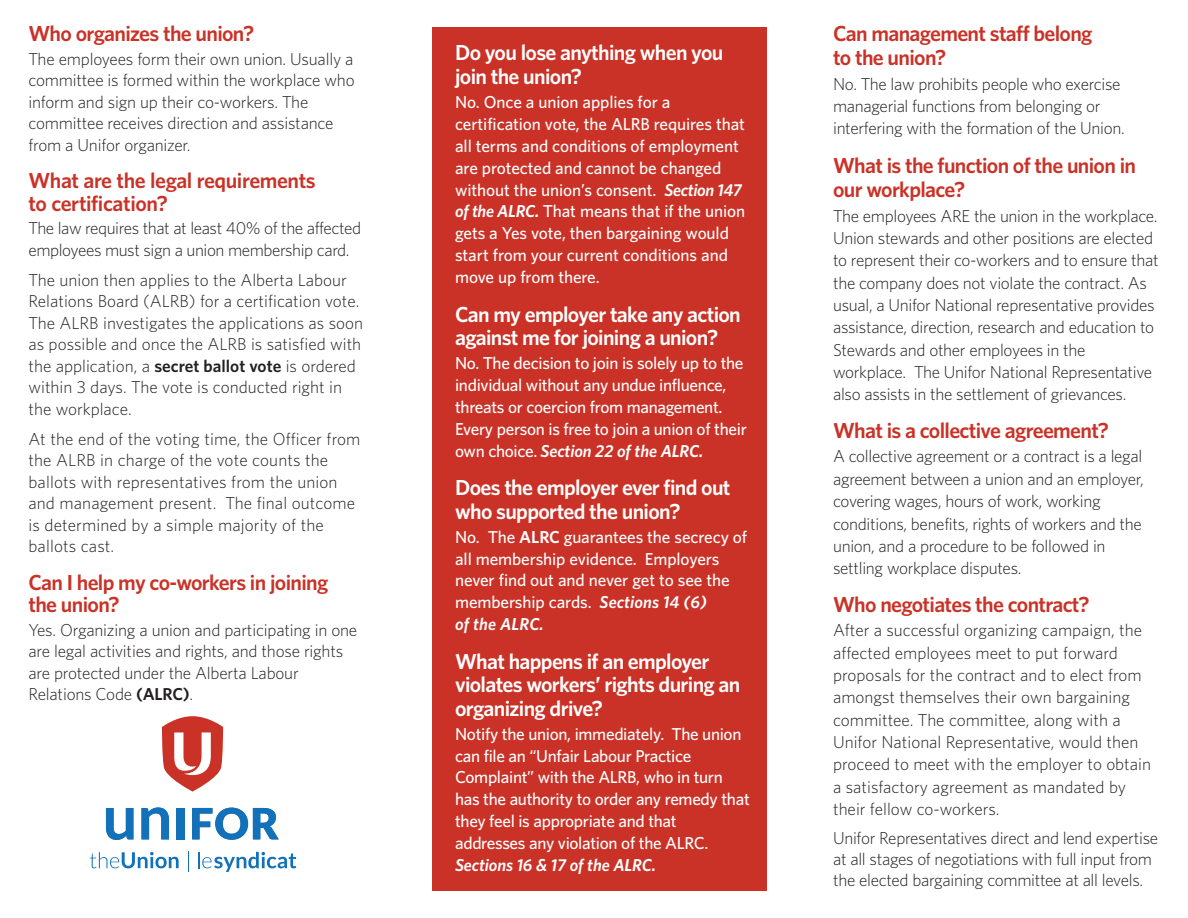
<style>
.page{position:relative;width:1188px;height:918px;background:#fff}
.page>*{position:absolute;margin:0;border:0;box-sizing:border-box;transform-origin:0 0}
.t1{font:600 21.75px/22.5px "Whitney";letter-spacing:-.03em;color:#ca3227}
.t2{font:600 21.75px/23.4px "Whitney";letter-spacing:-.03em;color:#fff}
.t3{font:300 17.25px/22.4px "Whitney";letter-spacing:-.015em;color:#231f20}
.t4{font:500 17.25px/21.9px "Whitney";letter-spacing:-.02em;color:#fff}
.t5{font:300 17.25px/21.5px "Whitney";letter-spacing:.005em;color:#231f20}
.t6{font:italic 600 17.25px "Whitney";letter-spacing:-.005em;color:#fff}
.s1{font-weight:600}
.s2{font-weight:600;font-style:italic}
</style>
<div class="page">
<div style="left:432px;top:27px;width:335px;height:864px;background:#ca3227"></div>
<svg style="left:162px;top:716px;width:61px;height:76px"></svg>
<svg style="left:106px;top:808px;width:28px;height:32px"></svg>
<svg style="left:141px;top:807px;width:28px;height:32px"></svg>
<svg style="left:192px;top:808px;width:87px;height:32px"></svg>
<div style="left:177px;top:808px;width:7px;height:31px;background:#1271b9"></div>
<svg style="left:198px;top:852px;width:98px;height:20px"></svg>
<svg style="left:90px;top:852px;width:89px;height:16px"></svg>
<svg style="left:188px;top:852px;width:1px;height:20px"></svg>
<p class="t1" style="left:28px;top:25px;width:227px">Who organizes the union?</p>
<p class="t3" style="left:28px;top:50px;width:328px;line-height:21.5px">The employees form their own union. Usually a committee is formed within the workplace who inform and sign up their co-workers. The committee receives direction and assistance from a Unifor organizer.</p>
<p class="t1" style="left:28px;top:172px;width:289px">What are the legal requirements to certification?</p>
<p class="t3" style="left:28px;top:219px;width:334px;line-height:21.5px">The law requires that at least 40% of the affected employees must sign a union membership card.</p>
<p class="t3" style="left:28px;top:271px;width:336px;line-height:21.5px">The union then applies to the Alberta Labour Relations Board (ALRB) for a certification vote.<br>The ALRB investigates the applications as soon as possible and once the ALRB is satisfied with the application, a <span class="s1">secret ballot vote</span> is ordered within 3 days. The vote is conducted right in the workplace.</p>
<p class="t5" style="left:28px;top:430px;width:333px">At the end of the voting time, the Officer from the ALRB in charge of the vote counts the ballots with representatives from the union and management present. The final outcome is determined by a simple majority of the ballots cast.</p>
<p class="t1" style="left:28px;top:573px;width:301px">Can I help my co-workers in joining the union?</p>
<p class="t3" style="left:28px;top:621px;width:330px;line-height:21.5px">Yes. Organizing a union and participating in one are legal activities and rights, and those rights are protected under the Alberta Labour Relations Code <span class="s1">(ALRC)</span>.</p>
<p class="t2" style="left:455px;top:43px;width:270px">Do you lose anything when you join the union?</p>
<p class="t4" style="left:455px;top:93px;width:292px">No. Once a union applies for a certification vote, the ALRB requires that all terms and conditions of employment are protected and cannot be changed without the union’s consent. <span class="s2">Section 147 of the ALRC.</span> That means that if the union gets a Yes vote, then bargaining would start from your current conditions and move up from there.</p>
<p class="t2" style="left:455px;top:304px;width:287px">Can my employer take any action against me for joining a union?</p>
<p class="t4" style="left:455px;top:354px;width:293px">No. The decision to join is solely up to the individual without any undue influence, threats or coercion from management.<br>Every person is free to join a union of their own choice. <span class="s2">Section 22 of the ALRC.</span></p>
<p class="t2" style="left:455px;top:478px;width:277px">Does the employer ever find out who supported the union?</p>
<p class="t4" style="left:455px;top:527px;width:294px">No. The <span class="s1">ALRC</span> guarantees the secrecy of all membership evidence. Employers never find out and never get to see the membership cards. <span class="s2">Sections 14 (6)<br>of the ALRC.</span></p>
<p class="t2" style="left:455px;top:652px;width:287px">What happens if an employer violates workers’ rights during an organizing drive?</p>
<p class="t4" style="left:455px;top:724px;width:296px">Notify the union, immediately. The union can file an “Unfair Labour Practice Complaint” with the ALRB, who in turn has the authority to order any remedy that they feel is appropriate and that addresses any violation of the ALRC.</p>
<p class="t6" style="left:455px;top:859px;width:203px">Sections 16 &amp; 17 of the ALRC.</p>
<p class="t1" style="left:833px;top:24px;width:261px;line-height:23.9px">Can management staff belong to the union?</p>
<p class="t3" style="left:833px;top:74px;width:293px">No. The law prohibits people who exercise managerial functions from belonging or interfering with the formation of the Union.</p>
<p class="t1" style="left:833px;top:156px;width:305px;line-height:23.9px">What is the function of the union in our workplace?</p>
<p class="t3" style="left:833px;top:206px;width:327px">The employees ARE the union in the workplace.<br>Union stewards and other positions are elected to represent their co-workers and to ensure that the company does not violate the contract. As usual, a Unifor National representative provides assistance, direction, research and education to Stewards and other employees in the workplace. The Unifor National Representative also assists in the settlement of grievances.</p>
<p class="t1" style="left:833px;top:421px;width:277px">What is a collective agreement?</p>
<p class="t3" style="left:833px;top:447px;width:312px">A collective agreement or a contract is a legal agreement between a union and an employer, covering wages, hours of work, working conditions, benefits, rights of workers and the union, and a procedure to be followed in settling workplace disputes.</p>
<p class="t1" style="left:833px;top:595px;width:258px">Who negotiates the contract?</p>
<p class="t3" style="left:833px;top:621px;width:319px">After a successful organizing campaign, the affected employees meet to put forward proposals for the contract and to elect from amongst themselves their own bargaining committee. The committee, along with a Unifor National Representative, would then proceed to meet with the employer to obtain a satisfactory agreement as mandated by their fellow co-workers.</p>
<p class="t3" style="left:833px;top:830px;width:327px;line-height:20.9px">Unifor Representatives direct and lend expertise at all stages of negotiations with full input from the elected bargaining committee at all levels.</p>
</div>
